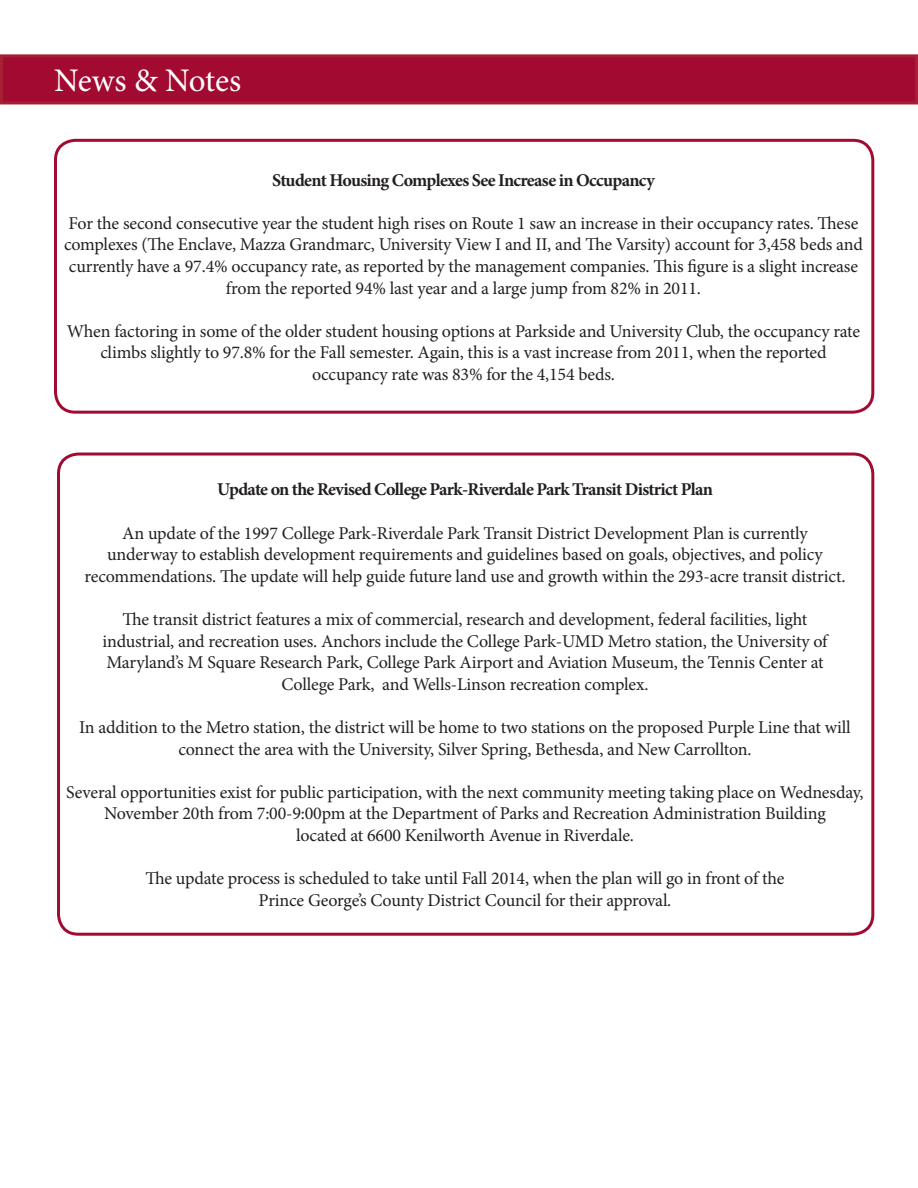
<style>
.page{position:relative;width:918px;height:1188px;background:#fff}
.page>*{position:absolute;margin:0;border:0;box-sizing:border-box;transform-origin:0 0}
.t1{font:33px "Minion Pro";letter-spacing:-.005em;color:#fff}
.t2{font:18px/21.6px "Minion Pro";letter-spacing:-.01em;color:#231f20;text-align:center}
.t3{font:700 18px "Minion Pro";letter-spacing:-.04em;color:#231f20}
</style>
<div class="page">
<div style="left:2px;top:56px;width:914px;height:47px;background:#a30a32"></div>
<div style="left:0;top:54px;width:918px;height:50px;border:3px solid #a62035"></div>
<div style="left:54px;top:139px;width:820px;height:275px;border:3px solid #a30a32;border-radius:20px"></div>
<div style="left:57px;top:453px;width:817px;height:483px;border:3px solid #a30a32;border-radius:20px"></div>
<p class="t1" style="left:54px;top:59px;width:189px">News &amp; Notes</p>
<p class="t3" style="left:272px;top:167px;width:384px">Student Housing Complexes See Increase in Occupancy</p>
<p class="t2" style="left:64px;top:212px;width:800px">For the second consecutive year the student high rises on Route 1 saw an increase in their occupancy rates. These complexes (The Enclave, Mazza Grandmarc, University View I and II, and The Varsity) account for 3,458 beds and currently have a 97.4% occupancy rate, as reported by the management companies. This figure is a slight increase from the reported 94% last year and a large jump from 82% in 2011.</p>
<p class="t2" style="left:67px;top:320px;width:795px">When factoring in some of the older student housing options at Parkside and University Club, the occupancy rate climbs slightly to 97.8% for the Fall semester. Again, this is a vast increase from 2011, when the reported</p>
<p class="t2" style="left:312px;top:364px;width:304px">occupancy rate was 83% for the 4,154 beds.</p>
<p class="t3" style="left:217px;top:477px;width:497px">Update on the Revised College Park-Riverdale Park Transit District Plan</p>
<p class="t2" style="left:122px;top:522px;width:687px">An update of the 1997 College Park-Riverdale Park Transit District Development Plan is currently</p>
<p class="t2" style="left:107px;top:544px;width:717px">underway to establish development requirements and guidelines based on goals, objectives, and policy</p>
<p class="t2" style="left:85px;top:565px;width:762px">recommendations. The update will help guide future land use and growth within the 293-acre transit district.</p>
<p class="t2" style="left:123px;top:609px;width:686px">The transit district features a mix of commercial, research and development, federal facilities, light</p>
<p class="t2" style="left:103px;top:630px;width:726px">industrial, and recreation uses. Anchors include the College Park-UMD Metro station, the University of</p>
<p class="t2" style="left:106px;top:652px;width:719px">Maryland’s M Square Research Park, College Park Airport and Aviation Museum, the Tennis Center at</p>
<p class="t2" style="left:282px;top:673px;width:368px">College Park, and Wells-Linson recreation complex.</p>
<p class="t2" style="left:79px;top:717px;width:773px">In addition to the Metro station, the district will be home to two stations on the proposed Purple Line that will</p>
<p class="t2" style="left:178px;top:738px;width:575px">connect the area with the University, Silver Spring, Bethesda, and New Carrollton.</p>
<p class="t2" style="left:66px;top:781px;width:799px">Several opportunities exist for public participation, with the next community meeting taking place on Wednesday,<br>November 20th from 7:00-9:00pm at the Department of Parks and Recreation Administration Building</p>
<p class="t2" style="left:296px;top:825px;width:339px">located at 6600 Kenilworth Avenue in Riverdale.</p>
<p class="t2" style="left:145px;top:868px;width:641px">The update process is scheduled to take until Fall 2014, when the plan will go in front of the</p>
<p class="t2" style="left:259px;top:889px;width:414px">Prince George’s County District Council for their approval.</p>
</div>
